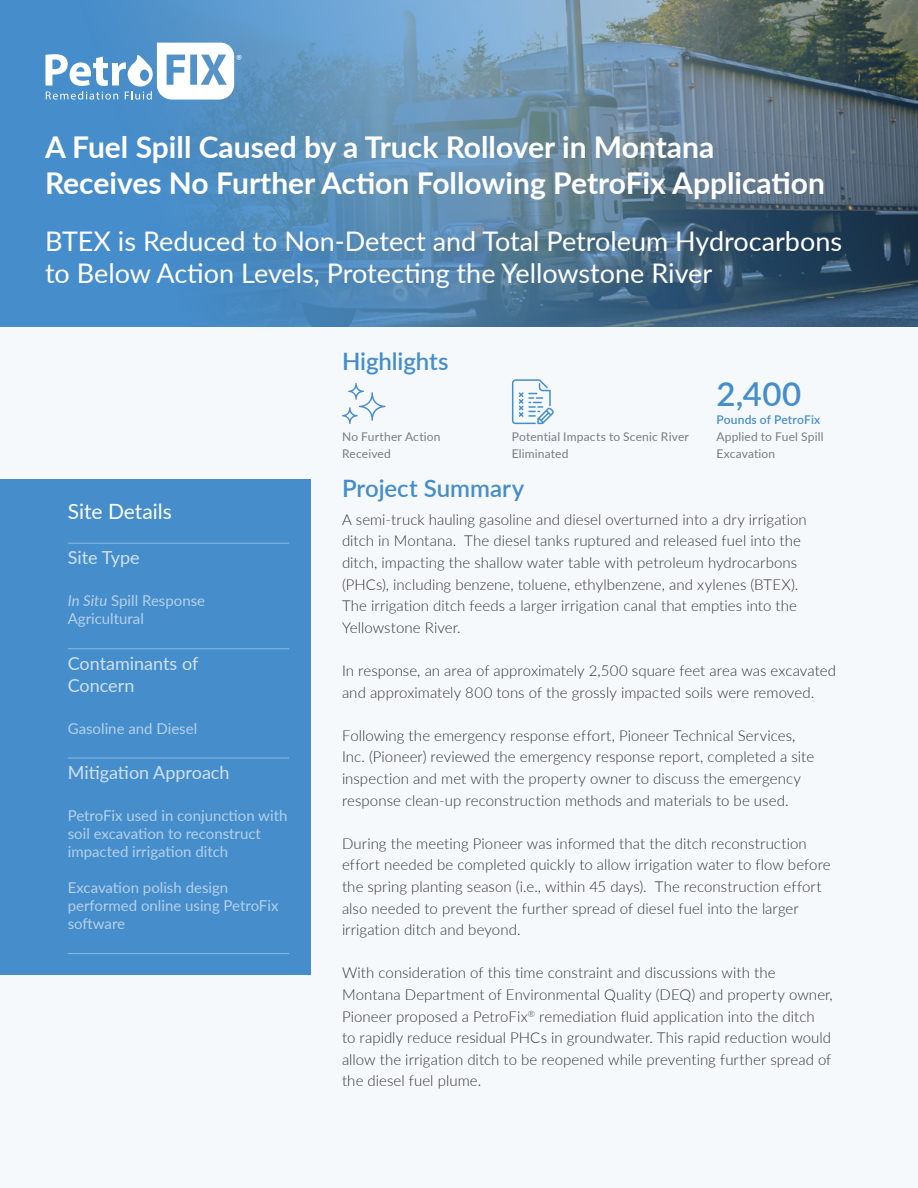
<style>
.page{position:relative;width:918px;height:1188px;background:#f6f9fc}
.page>*{position:absolute;margin:0;border:0;box-sizing:border-box;transform-origin:0 0}
.t1{font:600 33px "Lato";color:#458dcb}
.t2{font:700 30px/36px "Lato";color:#fff}
.t3{font:27px/32.4px "Lato";color:#fff}
.t4{font:600 24px "Lato";letter-spacing:-.005em;color:#458dcb}
.t5{font:21px "Lato";color:#fff}
.t6{font:18px/21.6px "Lato";color:#d1e2f2}
.t7{font:300 15px/21.6px "Lato";letter-spacing:.005em;color:#333}
.t8{font:15px/18px "Lato";color:#b5d1ea}
.t9{font:12px/16.5px "Lato";letter-spacing:.015em;color:#777c82}
.t10{font:600 12px "Lato";letter-spacing:.015em;color:#458dcb}
.s1{font-style:italic}
</style>
<div class="page">
<div style="left:0;top:479px;width:311px;height:496px;background:#458dcb"></div>
<hr style="left:68px;top:543px;width:221px;height:1px;background:#8fbbe0">
<hr style="left:68px;top:648px;width:221px;height:1px;background:#8fbbe0">
<hr style="left:68px;top:758px;width:221px;height:1px;background:#8fbbe0">
<hr style="left:68px;top:953px;width:221px;height:1px;background:#8fbbe0">
<svg style="left:0;top:0;width:918px;height:327px;background:#5480a3"></svg>
<svg style="left:45px;top:43px;width:196px;height:57px"></svg>
<svg style="left:512px;top:379px;width:42px;height:45px"></svg>
<svg style="left:342px;top:383px;width:44px;height:41px"></svg>
<h2 class="t2" style="left:45px;top:127px;width:782px">A Fuel Spill Caused by a Truck Rollover in Montana<br>Receives No Further Action Following PetroFix Application</h2>
<h3 class="t3" style="left:45px;top:223px;width:799px">BTEX is Reduced to Non-Detect and Total Petroleum Hydrocarbons to Below Action Levels, Protecting the Yellowstone River</h3>
<h3 class="t4" style="left:342px;top:344px;width:108px">Highlights</h3>
<h1 class="t1" style="left:716px;top:370px;width:87px">2,400</h1>
<p class="t10" style="left:716px;top:411px;width:105px">Pounds of PetroFix</p>
<h3 class="t5" style="left:68px;top:496px;width:106px">Site Details</h3>
<p class="t6" style="left:68px;top:546px;width:73px">Site Type</p>
<p class="t8" style="left:68px;top:591px;width:139px"><span class="s1">In Situ</span> Spill Response<br>Agricultural</p>
<p class="t6" style="left:68px;top:652px;width:132px">Contaminants of<br>Concern</p>
<p class="t8" style="left:68px;top:719px;width:131px">Gasoline and Diesel</p>
<p class="t6" style="left:68px;top:761px;width:163px">Mitigation Approach</p>
<p class="t8" style="left:68px;top:806px;width:221px">PetroFix used in conjunction with soil excavation to reconstruct impacted irrigation ditch</p>
<p class="t8" style="left:68px;top:878px;width:212px">Excavation polish design performed online using PetroFix software</p>
<p class="t9" style="left:342px;top:428px;width:100px">No Further Action<br>Received</p>
<p class="t9" style="left:512px;top:428px;width:178px">Potential Impacts to Scenic River<br>Eliminated</p>
<p class="t9" style="left:716px;top:428px;width:109px">Applied to Fuel Spill<br>Excavation</p>
<h3 class="t4" style="left:342px;top:471px;width:184px">Project Summary</h3>
<p class="t7" style="left:342px;top:508px;width:466px">A semi-truck hauling gasoline and diesel overturned into a dry irrigation ditch in Montana. The diesel tanks ruptured and released fuel into the ditch, impacting the shallow water table with petroleum hydrocarbons (PHCs), including benzene, toluene, ethylbenzene, and xylenes (BTEX).<br>The irrigation ditch feeds a larger irrigation canal that empties into the Yellowstone River.</p>
<p class="t7" style="left:342px;top:659px;width:496px">In response, an area of approximately 2,500 square feet area was excavated and approximately 800 tons of the grossly impacted soils were removed.</p>
<p class="t7" style="left:342px;top:724px;width:474px">Following the emergency response effort, Pioneer Technical Services, Inc. (Pioneer) reviewed the emergency response report, completed a site inspection and met with the property owner to discuss the emergency response clean-up reconstruction methods and materials to be used.</p>
<p class="t7" style="left:342px;top:832px;width:490px">During the meeting Pioneer was informed that the ditch reconstruction effort needed be completed quickly to allow irrigation water to flow before the spring planting season (i.e., within 45 days). The reconstruction effort also needed to prevent the further spread of diesel fuel into the larger irrigation ditch and beyond.</p>
<p class="t7" style="left:342px;top:962px;width:492px">With consideration of this time constraint and discussions with the Montana Department of Environmental Quality (DEQ) and property owner, Pioneer proposed a PetroFix<sup>®</sup> remediation fluid application into the ditch<br>to rapidly reduce residual PHCs in groundwater. This rapid reduction would allow the irrigation ditch to be reopened while preventing further spread of the diesel fuel plume.</p>
</div>
